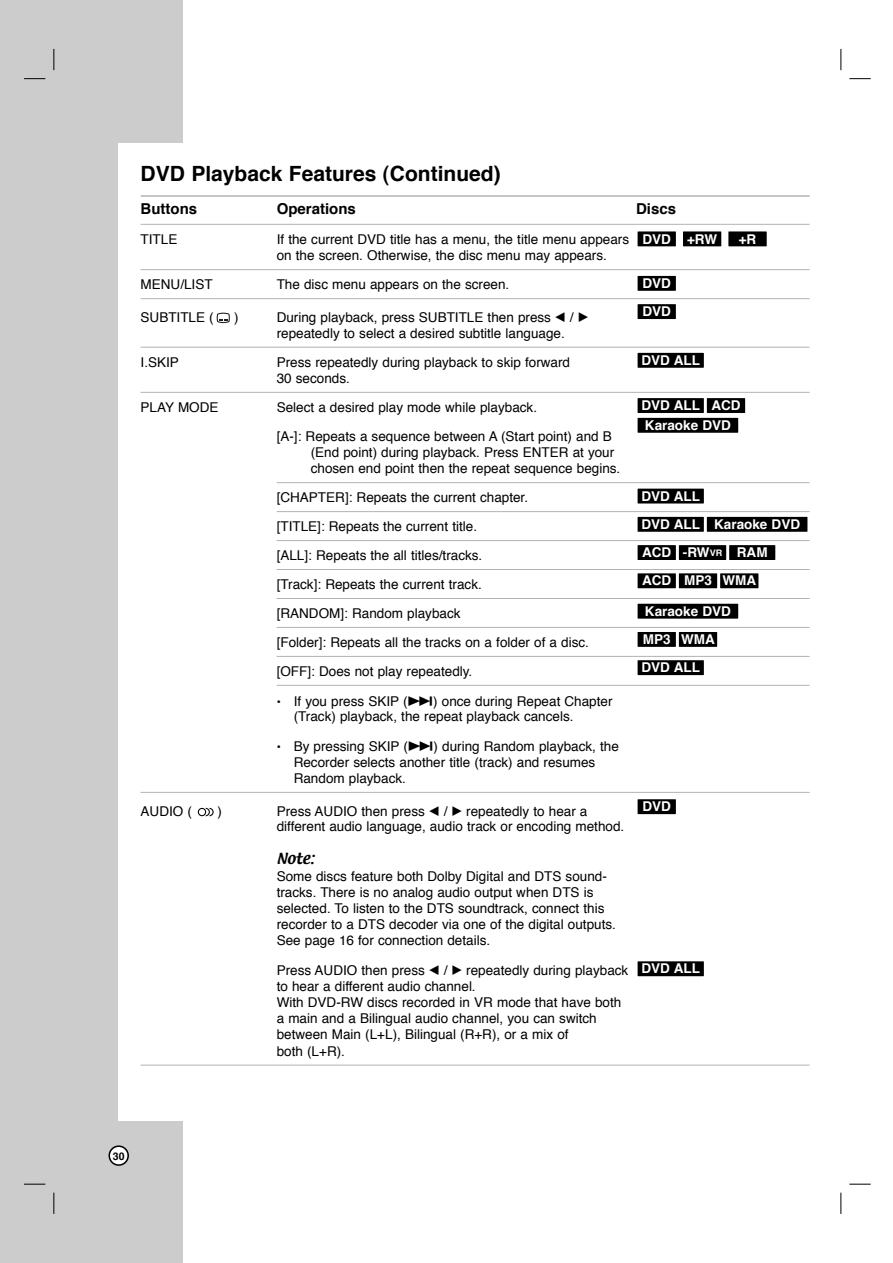
<style>
.page{position:relative;width:893px;height:1263px;background:#fff}
.page>*{position:absolute;margin:0;border:0;box-sizing:border-box;transform-origin:0 0}
.t1{font:700 21px "Helvetica";color:#000}
.t2{font:700 15px "Helvetica";color:#000}
.t3{font:13.5px/16.2px "Helvetica";color:#000}
.t4{font:700 13.5px "Helvetica";color:#fff}
.t5{font:13.5px "Textile";color:#000}
.t6{font:700 10.5px "Helvetica";color:#000}
.s1{font-family:"Sony PS Common"}
.s2{font-size:12px}
.s3{font-size:9px}
</style>
<div class="page">
<div style="left:0;top:0;width:182px;height:1263px;background:#ccc"></div>
<div style="left:118px;top:143px;width:139px;height:978px;background:#fff"></div>
<svg style="left:108px;top:1145px;width:21px;height:21px"></svg>
<svg style="left:53px;top:49px;width:1px;height:21px"></svg>
<svg style="left:840px;top:49px;width:1px;height:21px"></svg>
<svg style="left:53px;top:1193px;width:1px;height:21px"></svg>
<svg style="left:840px;top:1193px;width:1px;height:21px"></svg>
<svg style="left:24px;top:78px;width:21px;height:1px"></svg>
<svg style="left:849px;top:78px;width:21px;height:1px"></svg>
<svg style="left:24px;top:1184px;width:21px;height:1px"></svg>
<svg style="left:849px;top:1184px;width:21px;height:1px"></svg>
<hr style="left:141px;top:195px;width:668px;height:2px;background:#b3b3b3">
<hr style="left:141px;top:224px;width:668px;height:1px;background:#b3b3b3">
<hr style="left:141px;top:269px;width:668px;height:1px;background:#b3b3b3">
<hr style="left:141px;top:298px;width:668px;height:1px;background:#b3b3b3">
<hr style="left:141px;top:347px;width:668px;height:1px;background:#b3b3b3">
<hr style="left:141px;top:392px;width:668px;height:1px;background:#b3b3b3">
<hr style="left:277px;top:482px;width:532px;height:1px;background:#b3b3b3">
<hr style="left:277px;top:511px;width:532px;height:1px;background:#b3b3b3">
<hr style="left:277px;top:540px;width:532px;height:1px;background:#b3b3b3">
<hr style="left:277px;top:569px;width:532px;height:1px;background:#b3b3b3">
<hr style="left:277px;top:598px;width:532px;height:1px;background:#b3b3b3">
<hr style="left:277px;top:627px;width:532px;height:1px;background:#b3b3b3">
<hr style="left:277px;top:656px;width:532px;height:1px;background:#b3b3b3">
<hr style="left:277px;top:685px;width:532px;height:1px;background:#b3b3b3">
<hr style="left:141px;top:792px;width:668px;height:1px;background:#b3b3b3">
<hr style="left:141px;top:1065px;width:668px;height:1px;background:#b3b3b3">
<svg style="left:198px;top:808px;width:16px;height:8px"></svg>
<svg style="left:216px;top:312px;width:10px;height:12px"></svg>
<svg style="left:217px;top:313px;width:13px;height:10px"></svg>
<div style="left:637px;top:961px;width:66px;height:15px;background:#000"></div>
<div style="left:637px;top:799px;width:39px;height:15px;background:#000"></div>
<div style="left:637px;top:660px;width:66px;height:15px;background:#000"></div>
<div style="left:679px;top:632px;width:38px;height:15px;background:#000"></div>
<div style="left:637px;top:632px;width:39px;height:15px;background:#000"></div>
<div style="left:637px;top:604px;width:101px;height:15px;background:#000"></div>
<div style="left:720px;top:573px;width:38px;height:15px;background:#000"></div>
<div style="left:679px;top:573px;width:38px;height:15px;background:#000"></div>
<div style="left:637px;top:573px;width:39px;height:15px;background:#000"></div>
<div style="left:729px;top:545px;width:46px;height:15px;background:#000"></div>
<div style="left:679px;top:545px;width:47px;height:15px;background:#000"></div>
<div style="left:637px;top:545px;width:39px;height:15px;background:#000"></div>
<div style="left:706px;top:517px;width:101px;height:15px;background:#000"></div>
<div style="left:637px;top:517px;width:66px;height:15px;background:#000"></div>
<div style="left:637px;top:489px;width:66px;height:15px;background:#000"></div>
<div style="left:637px;top:418px;width:101px;height:15px;background:#000"></div>
<div style="left:706px;top:398px;width:39px;height:15px;background:#000"></div>
<div style="left:637px;top:398px;width:66px;height:15px;background:#000"></div>
<div style="left:637px;top:353px;width:66px;height:15px;background:#000"></div>
<div style="left:637px;top:304px;width:39px;height:15px;background:#000"></div>
<div style="left:637px;top:276px;width:39px;height:15px;background:#000"></div>
<div style="left:728px;top:231px;width:38px;height:15px;background:#000"></div>
<div style="left:683px;top:231px;width:38px;height:15px;background:#000"></div>
<div style="left:637px;top:231px;width:39px;height:15px;background:#000"></div>
<h1 class="t1" style="left:141px;top:165px;width:361px">DVD Playback Features (Continued)</h1>
<p class="t2" style="left:141px;top:203px;width:58px">Buttons</p>
<p class="t2" style="left:277px;top:203px;width:81px">Operations</p>
<p class="t3" style="left:141px;top:232px;width:38px">TITLE</p>
<p class="t3" style="left:277px;top:232px;width:354px">If the current DVD title has a menu, the title menu appears on the screen. Otherwise, the disc menu may appears.</p>
<p class="t3" style="left:141px;top:277px;width:73px">MENU/LIST</p>
<p class="t3" style="left:277px;top:277px;width:234px">The disc menu appears on the screen.</p>
<p class="t3" style="left:141px;top:310px;width:75px">SUBTITLE (</p>
<p class="t3" style="left:234px;top:310px;width:6px">)</p>
<p class="t3" style="left:277px;top:311px;width:313px;line-height:15.5px">During playback, press SUBTITLE then press <span class="s1">b</span> / <span class="s1">B </span>repeatedly to select a desired subtitle language.</p>
<p class="t3" style="left:141px;top:355px;width:40px">I.SKIP</p>
<p class="t3" style="left:277px;top:355px;width:295px">Press repeatedly during playback to skip forward<br>30 seconds.</p>
<p class="t3" style="left:141px;top:400px;width:79px">PLAY MODE</p>
<p class="t3" style="left:277px;top:394px;width:336px;line-height:29px">Select a desired play mode while playback.<br>[A-]: Repeats a sequence between A (Start point) and B</p>
<p class="t3" style="left:311px;top:445px;width:311px">(End point) during playback. Press ENTER at your chosen end point then the repeat sequence begins.</p>
<p class="t3" style="left:277px;top:484px;width:314px;line-height:29px">[CHAPTER]: Repeats the current chapter.<br>[TITLE]: Repeats the current title.<br>[ALL]: Repeats the all titles/tracks.<br>[Track]: Repeats the current track.<br>[RANDOM]: Random playback<br>[Folder]: Repeats all the tracks on a folder of a disc. [OFF]: Does not play repeatedly.</p>
<p class="t3" style="left:294px;top:694px;width:320px;line-height:15.5px;text-indent:-17px"><span class="s2">•</span> If you press SKIP (<span class="s1">&gt;</span>) once during Repeat Chapter (Track) playback, the repeat playback cancels.</p>
<p class="t3" style="left:294px;top:740px;width:327px;text-indent:-17px"><span class="s2">•</span> By pressing SKIP (<span class="s1">&gt;</span>) during Random playback, the<br>Recorder selects another title (track) and resumes<br>Random playback.</p>
<p class="t3" style="left:141px;top:804px;width:53px">AUDIO (</p>
<p class="t3" style="left:217px;top:804px;width:6px">)</p>
<p class="t3" style="left:277px;top:805px;width:349px;line-height:15.5px">Press AUDIO then press <span class="s1">b</span> / <span class="s1">B</span> repeatedly to hear a different audio language, audio track or encoding method.</p>
<p class="t5" style="left:277px;top:851px;width:39px">Note:</p>
<p class="t3" style="left:277px;top:869px;width:341px">Some discs feature both Dolby Digital and DTS sound&shy;tracks. There is no analog audio output when DTS is selected. To listen to the DTS soundtrack, connect this recorder to a DTS decoder via one of the digital outputs.<br>See page 16 for connection details.</p>
<p class="t3" style="left:277px;top:964px;width:353px">Press AUDIO then press <span class="s1">b</span> / <span class="s1">B</span> repeatedly during playback to hear a different audio channel.<br>With DVD-RW discs recorded in VR mode that have both a main and a Bilingual audio channel, you can switch between Main (L+L), Bilingual (R+R), or a mix of<br>both (L+R).</p>
<p class="t2" style="left:636px;top:203px;width:42px">Discs</p>
<p class="t4" style="left:642px;top:233px;width:76px">DVD +RW</p>
<p class="t4" style="left:738px;top:233px;width:19px">+R</p>
<p class="t4" style="left:642px;top:278px;width:30px">DVD</p>
<p class="t4" style="left:642px;top:306px;width:30px">DVD</p>
<p class="t4" style="left:641px;top:355px;width:60px">DVD ALL</p>
<p class="t4" style="left:641px;top:400px;width:101px">DVD ALL ACD</p>
<p class="t4" style="left:645px;top:420px;width:87px">Karaoke DVD</p>
<p class="t4" style="left:641px;top:490px;width:60px">DVD ALL</p>
<p class="t4" style="left:641px;top:519px;width:160px">DVD ALL Karaoke DVD</p>
<p class="t4" style="left:642px;top:547px;width:127px">ACD -RW<span class="s3">VR</span> RAM</p>
<p class="t4" style="left:642px;top:575px;width:116px">ACD MP3 WMA</p>
<p class="t4" style="left:645px;top:605px;width:87px">Karaoke DVD</p>
<p class="t4" style="left:642px;top:634px;width:74px">MP3 WMA</p>
<p class="t4" style="left:641px;top:662px;width:60px">DVD ALL</p>
<p class="t4" style="left:642px;top:801px;width:30px">DVD</p>
<p class="t4" style="left:641px;top:963px;width:60px">DVD ALL</p>
<p class="t6" style="left:113px;top:1152px;width:13px">30</p>
</div>
